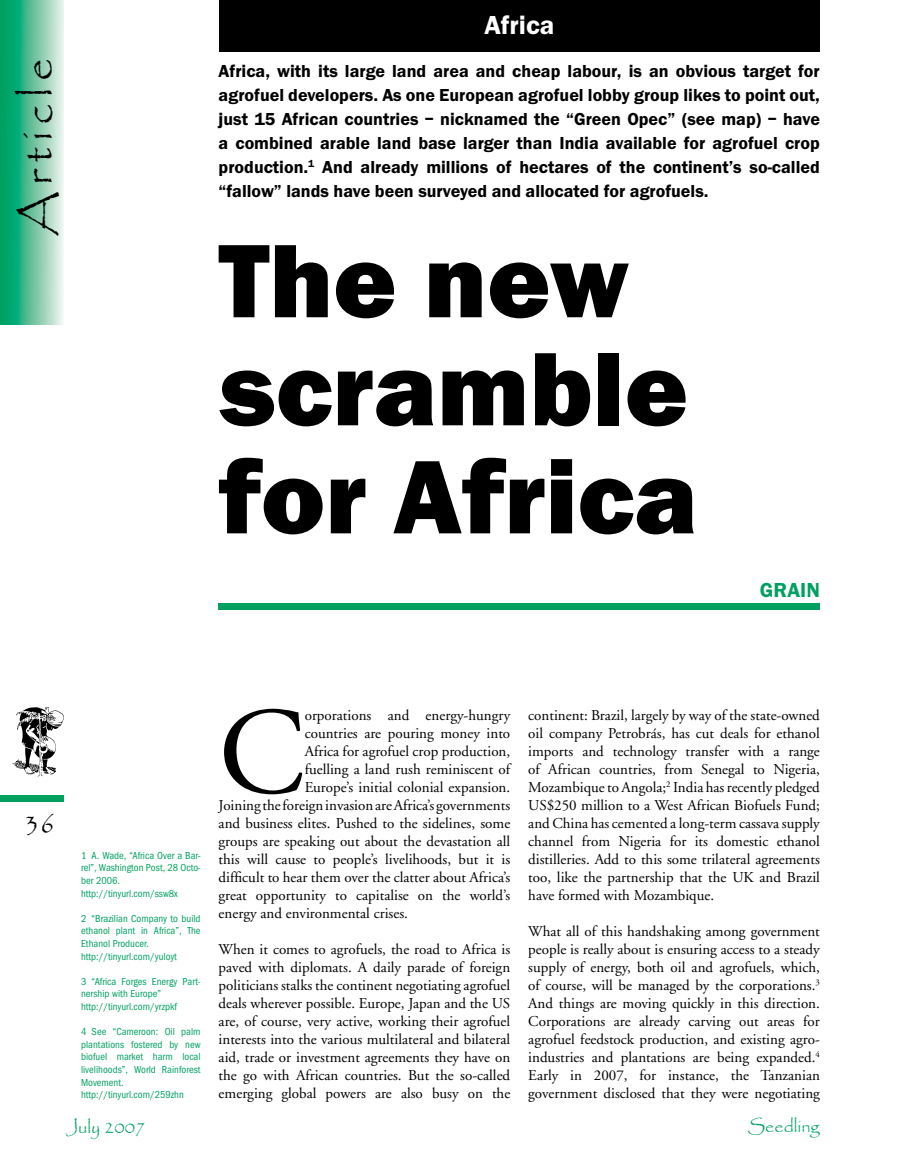
<style>
.page{position:relative;width:905px;height:1175px;background:#fff}
.page>*{position:absolute;margin:0;border:0;box-sizing:border-box;transform-origin:0 0}
.t1{font:123.6px "Adobe Garamond";color:#000}
.t2{font:800 108px/108px "Franklin Got Md ITC";color:#000}
.t3{font:45px "Papyrus";letter-spacing:.15em;color:#000}
.t4{font:600 27px "Franklin Got ITC";color:#fff}
.t5{font:27px "Papyrus";color:#000}
.t6{font:600 21px "Franklin Got ITC";color:#00a160}
.t7{font:600 18px/24px "Franklin Got ITC";color:#000;text-align:justify}
.t8{font:18px "Papyrus";color:#00a160}
.t9{font:15px/18px "Adobe Garamond";color:#000;text-align:justify}
.t10{font:10.5px/12.6px "Franklin Got Cd ITC";color:#00a160}
</style>
<div class="page">
<div style="left:0;top:795px;width:64px;height:6px;background:#00a160"></div>
<svg style="left:12px;top:707px;width:52px;height:69px"></svg>
<svg style="left:0;top:0;width:64px;height:324px"></svg>
<div style="left:219px;top:603px;width:600px;height:6px;background:#00a160"></div>
<div style="left:219px;top:0;width:600px;height:52px;background:#000"></div>
<h3 class="t4" style="left:484px;top:10px;width:72px">Africa</h3>
<h3 class="t3" style="left:10px;top:236px;width:179px;rotate:-90deg">Article</h3>
<p class="t7" style="left:219px;top:59px;width:603px">Africa, with its large land area and cheap labour, is an obvious target for agrofuel developers. As one European agrofuel lobby group likes to point out, just 15 African countries – nicknamed the “Green Opec” (see map) – have a combined arable land base larger than India available for agrofuel crop production.<sup>1</sup> And already millions of hectares of the continent’s so-called “fallow” lands have been surveyed and allocated for agrofuels.</p>
<h2 class="t2" style="left:219px;top:228px;width:480px">The new scramble for Africa</h2>
<h3 class="t6" style="left:759px;top:578px;width:61px">grain</h3>
<h3 class="t5" style="left:24px;top:807px;width:32px">36</h3>
<p class="t10" style="left:81px;top:849px;width:121px">1 A. Wade, “Africa Over a Bar&shy;rel”, Washington Post, 28 Octo&shy;ber 2006. http://tinyurl.com/ssw8x</p>
<p class="t10" style="left:81px;top:912px;width:121px">2 “Brazilian Company to build ethanol plant in Africa”, The<br>Ethanol Producer. http://tinyurl.com/yuloyt</p>
<p class="t10" style="left:81px;top:975px;width:121px">3 “Africa Forges Energy Part&shy;nership with Europe” http://tinyurl.com/yrzpkf</p>
<p class="t10" style="left:81px;top:1025px;width:121px">4 See “Cameroon: Oil palm plantations fostered by new biofuel market harm local livelihoods”, World Rainforest<br>Movement. http://tinyurl.com/259zhn</p>
<h1 class="t1" style="left:219px;top:687px;width:88px">C</h1>
<p class="t9" style="left:305px;top:707px;width:207px">orporations and energy-hungry</p>
<p class="t9" style="left:305px;top:725px;width:207px">countries are pouring money into</p>
<p class="t9" style="left:305px;top:743px;width:207px">Africa for agrofuel crop production,</p>
<p class="t9" style="left:305px;top:761px;width:207px">fuelling a land rush reminiscent of</p>
<p class="t9" style="left:305px;top:779px;width:207px">Europe’s initial colonial expansion.</p>
<p class="t9" style="left:219px;top:797px;width:293px">Joining the foreign invasion are Africa’s governments</p>
<p class="t9" style="left:219px;top:815px;width:293px">and business elites. Pushed to the sidelines, some</p>
<p class="t9" style="left:219px;top:833px;width:293px">groups are speaking out about the devastation all</p>
<p class="t9" style="left:219px;top:851px;width:293px">this will cause to people’s livelihoods, but it is</p>
<p class="t9" style="left:219px;top:869px;width:293px">difficult to hear them over the clatter about Africa’s</p>
<p class="t9" style="left:219px;top:887px;width:293px">great opportunity to capitalise on the world’s</p>
<p class="t9" style="left:219px;top:905px;width:191px">energy and environmental crises.</p>
<p class="t9" style="left:219px;top:941px;width:293px">When it comes to agrofuels, the road to Africa is paved with diplomats. A daily parade of foreign politicians stalks the continent negotiating agrofuel deals wherever possible. Europe, Japan and the US are, of course, very active, working their agrofuel interests into the various multilateral and bilateral aid, trade or investment agreements they have on the go with African countries. But the so-called emerging global powers are also busy on the</p>
<p class="t9" style="left:528px;top:707px;width:293px">continent: Brazil, largely by way of the state-owned oil company Petrobrás, has cut deals for ethanol imports and technology transfer with a range of African countries, from Senegal to Nigeria, Mozambique to Angola;<sup>2</sup> India has recently pledged US$250 million to a West African Biofuels Fund; and China has cemented a long-term cassava supply channel from Nigeria for its domestic ethanol distilleries. Add to this some trilateral agreements too, like the partnership that the UK and Brazil have formed with Mozambique.</p>
<p class="t9" style="left:528px;top:923px;width:293px">What all of this handshaking among government people is really about is ensuring access to a steady supply of energy, both oil and agrofuels, which, of course, will be managed by the corporations.<sup>3<br></sup>And things are moving quickly in this direction.<br>Corporations are already carving out areas for agrofuel feedstock production, and existing agro&shy;industries and plantations are being expanded.<sup>4<br></sup>Early in 2007, for instance, the Tanzanian government disclosed that they were negotiating</p>
<p class="t8" style="left:66px;top:1116px;width:81px">July 2007</p>
<p class="t8" style="left:748px;top:1115px;width:73px">Seedling</p>
</div>
